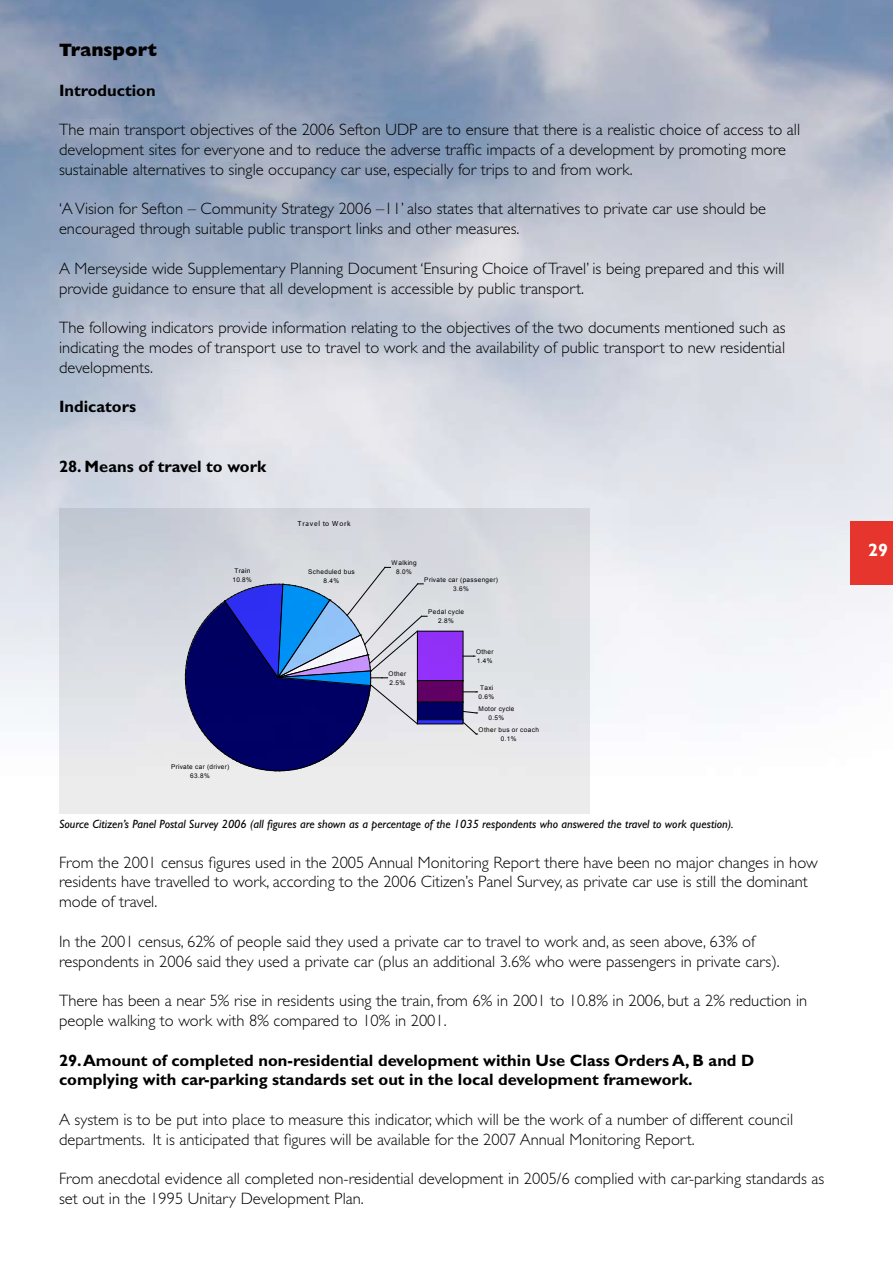
<style>
.page{position:relative;width:893px;height:1263px;background:#fff}
.page>*{position:absolute;margin:0;border:0;box-sizing:border-box;transform-origin:0 0}
.t1{font:800 18px "Gill Sans";color:#000}
.t2{font:700 18px "Gill Sans";color:#fff}
.t3{font:300 16.5px/19.8px "Gill Sans";color:#000}
.t4{font:700 16.5px/19.8px "Gill Sans";color:#000}
.t5{font:italic 12px "Gill Sans";color:#000}
.t6{font:7.5px "Myriad Pro";letter-spacing:.085em;color:#000}
.t7{font:6.45px/8.9px "Arial";letter-spacing:.055em;color:#000;text-align:center}
</style>
<div class="page">
<img style="left:0;top:0;width:893px;height:715px">
<div style="left:59px;top:508px;width:531px;height:306px;background:linear-gradient(to bottom,#cdd1d9,#eeeeef)"></div>
<div style="left:417px;top:631px;width:46px;height:50px;background:#9130f7"></div>
<div style="left:417px;top:680px;width:46px;height:22px;background:#606"></div>
<div style="left:417px;top:680px;width:46px;height:23px;border:1px solid #000"></div>
<div style="left:417px;top:702px;width:46px;height:18px;background:#006"></div>
<div style="left:417px;top:702px;width:46px;height:19px;border:1px solid #000"></div>
<hr style="left:417px;top:720px;width:46px;height:4px;background:#33f">
<div style="left:417px;top:719px;width:46px;height:5px;border:1px solid #000"></div>
<svg style="left:463px;top:656px;width:12px;height:1px"></svg>
<svg style="left:463px;top:692px;width:15px;height:1px"></svg>
<svg style="left:463px;top:711px;width:15px;height:3px"></svg>
<svg style="left:463px;top:722px;width:15px;height:13px"></svg>
<svg style="left:185px;top:567px;width:242px;height:204px;background:#6d75b0"></svg>
<div style="left:850px;top:521px;width:43px;height:63px;background:#e5352c"></div>
<p class="t1" style="left:59px;top:39px;width:100px">Transport</p>
<p class="t4" style="left:59px;top:80px;width:98px">Introduction</p>
<p class="t3" style="left:59px;top:120px;width:743px">The main transport objectives of the 2006 Sefton UDP are to ensure that there is a realistic choice of access to all development sites for everyone and to reduce the adverse traffic impacts of a development by promoting more sustainable alternatives to single occupancy car use, especially for trips to and from work.</p>
<p class="t3" style="left:59px;top:199px;width:709px">‘A Vision for Sefton – Community Strategy 2006 –11’ also states that alternatives to private car use should be encouraged through suitable public transport links and other measures.</p>
<p class="t3" style="left:59px;top:259px;width:727px">A Merseyside wide Supplementary Planning Document ‘Ensuring Choice of Travel’ is being prepared and this will provide guidance to ensure that all development is accessible by public transport.</p>
<p class="t3" style="left:59px;top:318px;width:728px;text-align:justify">The following indicators provide information relating to the objectives of the two documents mentioned such as indicating the modes of transport use to travel to work and the availability of public transport to new residential developments.</p>
<p class="t4" style="left:59px;top:397px;width:79px">Indicators</p>
<p class="t4" style="left:59px;top:456px;width:209px">28. Means of travel to work</p>
<p class="t6" style="left:298px;top:519px;width:54px">Travel to Work</p>
<p class="t7" style="left:232px;top:566px;width:21px">Train<br>10.8%</p>
<p class="t7" style="left:308px;top:567px;width:48px">Scheduled bus<br>8.4%</p>
<p class="t7" style="left:171px;top:763px;width:60px">Private car (driver)<br>63.8%</p>
<p class="t7" style="left:391px;top:558px;width:27px">Walking<br>8.0%</p>
<p class="t7" style="left:424px;top:575px;width:75px">Private car (passenger)<br>3.6%</p>
<p class="t7" style="left:428px;top:607px;width:37px">Pedal cycle<br>2.8%</p>
<p class="t7" style="left:389px;top:669px;width:19px;text-align:left">Other<br>2.5%</p>
<p class="t7" style="left:476px;top:647px;width:19px;text-align:left">Other<br>1.4%</p>
<p class="t7" style="left:479px;top:683px;width:17px;text-align:left">Taxi<br>0.6%</p>
<p class="t7" style="left:479px;top:704px;width:37px">Motor cycle<br>0.5%</p>
<p class="t7" style="left:479px;top:725px;width:62px">Other bus or coach<br>0.1%</p>
<p class="t5" style="left:59px;top:817px;width:676px">Source Citizen’s Panel Postal Survey 2006 (all figures are shown as a percentage of the 1035 respondents who answered the travel to work question).</p>
<p class="t3" style="left:59px;top:852px;width:760px">From the 2001 census figures used in the 2005 Annual Monitoring Report there have been no major changes in how residents have travelled to work, according to the 2006 Citizen’s Panel Survey, as private car use is still the dominant mode of travel.</p>
<p class="t3" style="left:59px;top:932px;width:722px">In the 2001 census, 62% of people said they used a private car to travel to work and, as seen above, 63% of respondents in 2006 said they used a private car (plus an additional 3.6% who were passengers in private cars).</p>
<p class="t3" style="left:59px;top:991px;width:750px">There has been a near 5% rise in residents using the train, from 6% in 2001 to 10.8% in 2006, but a 2% reduction in people walking to work with 8% compared to 10% in 2001.</p>
<p class="t4" style="left:59px;top:1050px;width:697px">29. Amount of completed non-residential development within Use Class Orders A, B and D complying with car-parking standards set out in the local development framework.</p>
<p class="t3" style="left:59px;top:1110px;width:736px">A system is to be put into place to measure this indicator, which will be the work of a number of different council departments. It is anticipated that figures will be available for the 2007 Annual Monitoring Report.</p>
<p class="t3" style="left:59px;top:1169px;width:767px">From anecdotal evidence all completed non-residential development in 2005/6 complied with car-parking standards as set out in the 1995 Unitary Development Plan.</p>
<p class="t2" style="left:868px;top:539px;width:21px">29</p>
</div>
